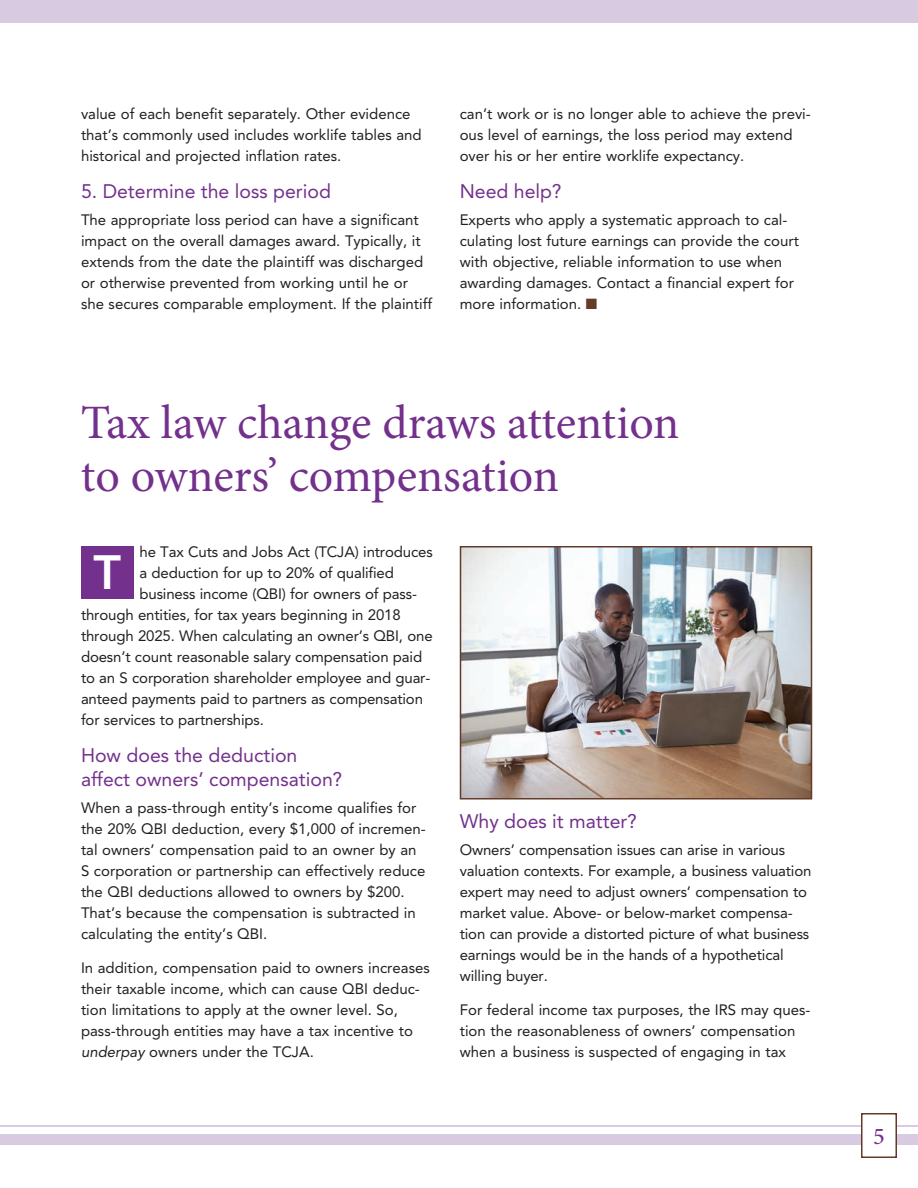
<style>
.page{position:relative;width:918px;height:1188px;background:#fff}
.page>*{position:absolute;margin:0;border:0;box-sizing:border-box;transform-origin:0 0}
.t1{font:48px/52.5px "Minion Pro";letter-spacing:-.005em;color:#73308c}
.t2{font:800 48px "Avenir";color:#fff}
.t3{font:500 24px "Minion Pro";color:#73308c}
.t4{font:19.5px/23.4px "Avenir LT Std";color:#73308c}
.t5{font:15px/21px "Avenir LT Std";color:#231f20}
.s1{color:#643a2b}
.s2{font-style:italic}
</style>
<div class="page">
<div style="left:0;top:1134px;width:918px;height:10px;background:#d7cae1"></div>
<div style="left:0;top:0;width:918px;height:22px;background:#d7cae1"></div>
<hr style="left:0;top:1125px;width:918px;height:1px;background:#d7cae1">
<div style="left:862px;top:1114px;width:34px;height:43px;background:#fff"></div>
<div style="left:861px;top:1113px;width:36px;height:45px;border:2px solid #643a2b"></div>
<div style="left:81px;top:546px;width:53px;height:52px;background:#73308c"></div>
<img style="left:463px;top:549px;width:346px;height:248px">
<div style="left:460px;top:546px;width:352px;height:254px;border:2px solid #643a2b"></div>
<p class="t5" style="left:81px;top:104px;width:342px">value of each benefit separately. Other evidence that’s commonly used includes worklife tables and historical and projected inflation rates.</p>
<h3 class="t4" style="left:81px;top:180px;width:252px">5. Determine the loss period</h3>
<p class="t5" style="left:81px;top:210px;width:353px">The appropriate loss period can have a significant impact on the overall damages award. Typically, it extends from the date the plaintiff was discharged or otherwise prevented from working until he or she secures comparable employment. If the plaintiff</p>
<p class="t5" style="left:460px;top:104px;width:353px">can’t work or is no longer able to achieve the previ&shy;ous level of earnings, the loss period may extend over his or her entire worklife expectancy.</p>
<h3 class="t4" style="left:460px;top:180px;width:103px">Need help?</h3>
<p class="t5" style="left:460px;top:210px;width:341px">Experts who apply a systematic approach to cal&shy;culating lost future earnings can provide the court with objective, reliable information to use when awarding damages. Contact a financial expert for more information. <span class="s1">■</span></p>
<h1 class="t1" style="left:81px;top:397px;width:600px">Tax law change draws attention to owners’ compensation</h1>
<p class="t5" style="left:140px;top:542px;width:295px">he Tax Cuts and Jobs Act (TCJA) introduces</p>
<p class="t5" style="left:140px;top:563px;width:256px">a deduction for up to 20% of qualified</p>
<p class="t5" style="left:140px;top:584px;width:279px">business income (QBI) for owners of pass-</p>
<p class="t5" style="left:81px;top:605px;width:321px">through entities, for tax years beginning in 2018</p>
<p class="t5" style="left:81px;top:626px;width:353px">through 2025. When calculating an owner’s QBI, one</p>
<p class="t5" style="left:81px;top:647px;width:343px">doesn’t count reasonable salary compensation paid</p>
<p class="t5" style="left:81px;top:668px;width:351px">to an S corporation shareholder employee and guar-</p>
<p class="t5" style="left:81px;top:689px;width:344px">anteed payments paid to partners as compensation</p>
<p class="t5" style="left:81px;top:710px;width:184px">for services to partnerships.</p>
<h3 class="t4" style="left:81px;top:744px;width:263px">How does the deduction affect owners’ compensation?</h3>
<p class="t5" style="left:81px;top:797px;width:346px">When a pass-through entity’s income qualifies for the 20% QBI deduction, every $1,000 of incremen&shy;tal owners’ compensation paid to an owner by an S corporation or partnership can effectively reduce the QBI deductions allowed to owners by $200.<br>That’s because the compensation is subtracted in calculating the entity’s QBI.</p>
<p class="t5" style="left:81px;top:958px;width:350px">In addition, compensation paid to owners increases their taxable income, which can cause QBI deduc&shy;tion limitations to apply at the owner level. So, pass-through entities may have a tax incentive to <span class="s2">underpay</span> owners under the TCJA.</p>
<h1 class="t2" style="left:93px;top:535px;width:29px">T</h1>
<h3 class="t4" style="left:460px;top:809px;width:179px">Why does it matter?</h3>
<p class="t5" style="left:460px;top:839px;width:353px">Owners’ compensation issues can arise in various valuation contexts. For example, a business valuation expert may need to adjust owners’ compensation to market value. Above- or below-market compensa&shy;tion can provide a distorted picture of what business earnings would be in the hands of a hypothetical willing buyer.</p>
<p class="t5" style="left:460px;top:1000px;width:352px">For federal income tax purposes, the IRS may ques&shy;tion the reasonableness of owners’ compensation when a business is suspected of engaging in tax</p>
<h2 class="t3" style="left:873px;top:1120px;width:13px">5</h2>
</div>
